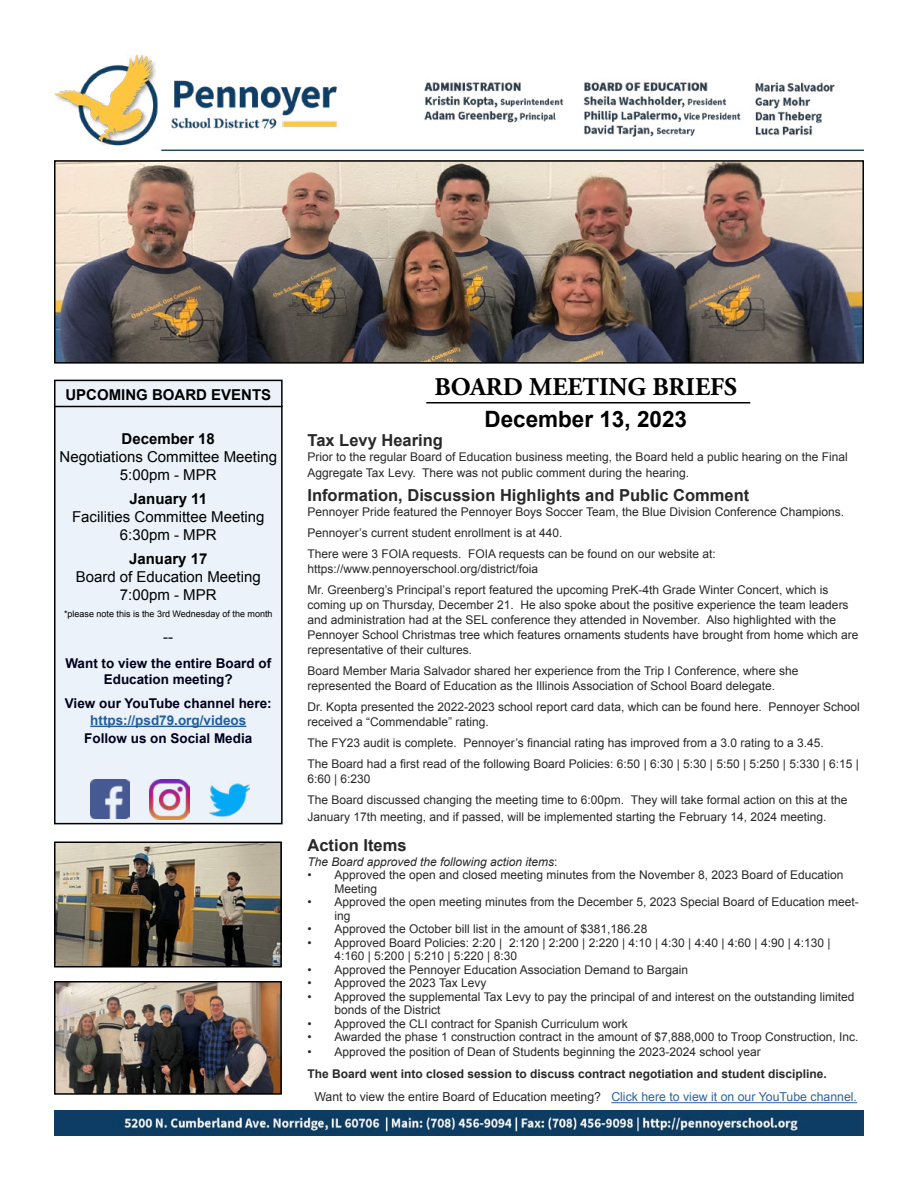
<style>
.page{position:relative;width:918px;height:1188px;background:#fff}
.page>*{position:absolute;margin:0;border:0;box-sizing:border-box;transform-origin:0 0}
.t1{font:700 25.5px "Adobe Garamond Pro";color:#000}
.t2{font:700 22.5px "Arial";color:#000}
.t3{font:700 16.5px "Arial";color:#292829}
.t4{font:15px/18px "Arial";color:#000;text-align:center}
.t5{font:700 15px "Arial";color:#000}
.t6{font:700 13.5px/16.5px "Arial";color:#00001b;text-align:center}
.t7{font:700 13.5px "Arial";color:#215e9e}
.t8{font:12.3px "Arial";color:#292829}
.t9{font:12px/21px "Arial";color:#292829}
.t10{font:700 12px "Arial";color:#292829}
.t11{font:italic 12px "Arial";color:#292829}
.t12{font:9px "Arial";color:#000}
.s1{font-style:normal}
.s2{color:#2f63a2}
</style>
<div class="page">
<div style="left:55px;top:380px;width:227px;height:444px;background:#ecf2fa"></div>
<div style="left:54px;top:380px;width:229px;height:444px;border:2px solid #000"></div>
<img style="left:54px;top:54px;width:810px;height:96px">
<img style="left:54px;top:1110px;width:810px;height:25px">
<img style="left:57px;top:163px;width:804px;height:198px">
<div style="left:54px;top:160px;width:810px;height:204px;border:2px solid #000"></div>
<img style="left:57px;top:984px;width:222px;height:108px">
<div style="left:54px;top:981px;width:228px;height:114px;border:2px solid #000"></div>
<img style="left:57px;top:845px;width:222px;height:120px">
<div style="left:54px;top:842px;width:228px;height:126px;border:2px solid #000"></div>
<hr style="left:611px;top:1102px;width:246px;height:1px;background:#2f63a2">
<hr style="left:90px;top:726px;width:156px;height:1px;background:#215e9e">
<hr style="left:54px;top:406px;width:229px;height:1px;background:#000">
<hr style="left:426px;top:402px;width:324px;height:2px;background:#000">
<img style="left:91px;top:779px;width:39px;height:40px">
<img style="left:150px;top:780px;width:40px;height:39px">
<img style="left:210px;top:783px;width:39px;height:34px">
<p class="t5" style="left:65px;top:384px;width:207px">UPCOMING BOARD EVENTS</p>
<p class="t5" style="left:122px;top:429px;width:95px">December 18</p>
<p class="t4" style="left:60px;top:448px;width:219px">Negotiations Committee Meeting<br>5:00pm - MPR</p>
<p class="t5" style="left:130px;top:489px;width:79px">January 11</p>
<p class="t4" style="left:72px;top:508px;width:194px">Facilities Committee Meeting<br>6:30pm - MPR</p>
<p class="t5" style="left:129px;top:549px;width:80px">January 17</p>
<p class="t4" style="left:76px;top:568px;width:187px">Board of Education Meeting<br>7:00pm - MPR</p>
<p class="t12" style="left:64px;top:608px;width:210px">*please note this is the 3rd Wednesday of the month</p>
<p class="t4" style="left:163px;top:628px;width:11px">--</p>
<p class="t6" style="left:65px;top:655px;width:207px">Want to view the entire Board of<br>Education meeting?</p>
<p class="t6" style="left:65px;top:696px;width:208px">View our YouTube channel here:</p>
<p class="t7" style="left:90px;top:711px;width:158px">https://psd79.org/videos</p>
<p class="t6" style="left:84px;top:730px;width:170px">Follow us on Social Media</p>
<h1 class="t1" style="left:434px;top:372px;width:304px">BOARD MEETING BRIEFS</h1>
<h2 class="t2" style="left:484px;top:405px;width:204px">December 13, 2023</h2>
<h3 class="t3" style="left:308px;top:429px;width:137px">Tax Levy Hearing</h3>
<p class="t9" style="left:308px;top:449px;width:542px;line-height:16.5px">Prior to the regular Board of Education business meeting, the Board held a public hearing on the Final<br>Aggregate Tax Levy. There was not public comment during the hearing.</p>
<h3 class="t3" style="left:308px;top:485px;width:443px">Information, Discussion Highlights and Public Comment</h3>
<p class="t9" style="left:308px;top:502px;width:538px">Pennoyer Pride featured the Pennoyer Boys Soccer Team, the Blue Division Conference Champions.<br>Pennoyer’s current student enrollment is at 440.<br>There were 3 FOIA requests. FOIA requests can be found on our website at:</p>
<p class="t9" style="left:308px;top:559px;width:523px">https://www.pennoyerschool.org/district/foia<br>Mr. Greenberg’s Principal’s report featured the upcoming PreK-4th Grade Winter Concert, which is</p>
<p class="t9" style="left:308px;top:598px;width:552px;line-height:15px">coming up on Thursday, December 21. He also spoke about the positive experience the team leaders and administration had at the SEL conference they attended in November. Also highlighted with the Pennoyer School Christmas tree which features ornaments students have brought from home which are representative of their cultures.</p>
<p class="t9" style="left:308px;top:664px;width:492px;line-height:15px">Board Member Maria Salvador shared her experience from the Trip I Conference, where she represented the Board of Education as the Illinois Association of School Board delegate.</p>
<p class="t9" style="left:308px;top:700px;width:554px;line-height:15px">Dr. Kopta presented the 2022-2023 school report card data, which can be found here. Pennoyer School received a “Commendable” rating.</p>
<p class="t9" style="left:308px;top:733px;width:553px">The FY23 audit is complete. Pennoyer’s financial rating has improved from a 3.0 rating to a 3.45.<br>The Board had a first read of the following Board Policies: 6:50 | 6:30 | 5:30 | 5:50 | 5:250 | 5:330 | 6:15 |</p>
<p class="t9" style="left:308px;top:769px;width:542px">6:60 | 6:230<br>The Board discussed changing the meeting time to 6:00pm. They will take formal action on this at the</p>
<p class="t9" style="left:308px;top:806px;width:520px">January 17th meeting, and if passed, will be implemented starting the February 14, 2024 meeting.</p>
<h3 class="t3" style="left:308px;top:834px;width:101px">Action Items</h3>
<p class="t11" style="left:308px;top:854px;width:252px">The Board approved the following action items<span class="s1">:</span></p>
<p class="t9" style="left:334px;top:869px;width:510px;line-height:13.5px;text-indent:-27px">• Approved the open and closed meeting minutes from the November 8, 2023 Board of Education<br>Meeting</p>
<p class="t9" style="left:334px;top:896px;width:526px;line-height:13.5px;text-indent:-27px">• Approved the open meeting minutes from the December 5, 2023 Special Board of Education meet&shy;ing</p>
<p class="t9" style="left:308px;top:919px;width:341px">• Approved the October bill list in the amount of $381,186.28</p>
<p class="t9" style="left:334px;top:936px;width:498px;line-height:13.5px;text-indent:-27px">• Approved Board Policies: 2:20 | 2:120 | 2:200 | 2:220 | 4:10 | 4:30 | 4:40 | 4:60 | 4:90 | 4:130 |<br>4:160 | 5:200 | 5:210 | 5:220 | 8:30</p>
<p class="t9" style="left:308px;top:959px;width:382px">• Approved the Pennoyer Education Association Demand to Bargain</p>
<p class="t9" style="left:308px;top:973px;width:180px">• Approved the 2023 Tax Levy</p>
<p class="t9" style="left:334px;top:990px;width:522px;line-height:13.5px;text-indent:-27px">• Approved the supplemental Tax Levy to pay the principal of and interest on the outstanding limited bonds of the District</p>
<p class="t9" style="left:308px;top:1013px;width:322px">• Approved the CLI contract for Spanish Curriculum work</p>
<p class="t9" style="left:308px;top:1027px;width:553px">• Awarded the phase 1 construction contract in the amount of $7,888,000 to Troop Construction, Inc.</p>
<p class="t9" style="left:308px;top:1042px;width:455px">• Approved the position of Dean of Students beginning the 2023-2024 school year</p>
<p class="t10" style="left:308px;top:1066px;width:521px">The Board went into closed session to discuss contract negotiation and student discipline.</p>
<p class="t8" style="left:314px;top:1089px;width:544px">Want to view the entire Board of Education meeting? <span class="s2">Click here to view it on our YouTube channel.</span></p>
</div>
